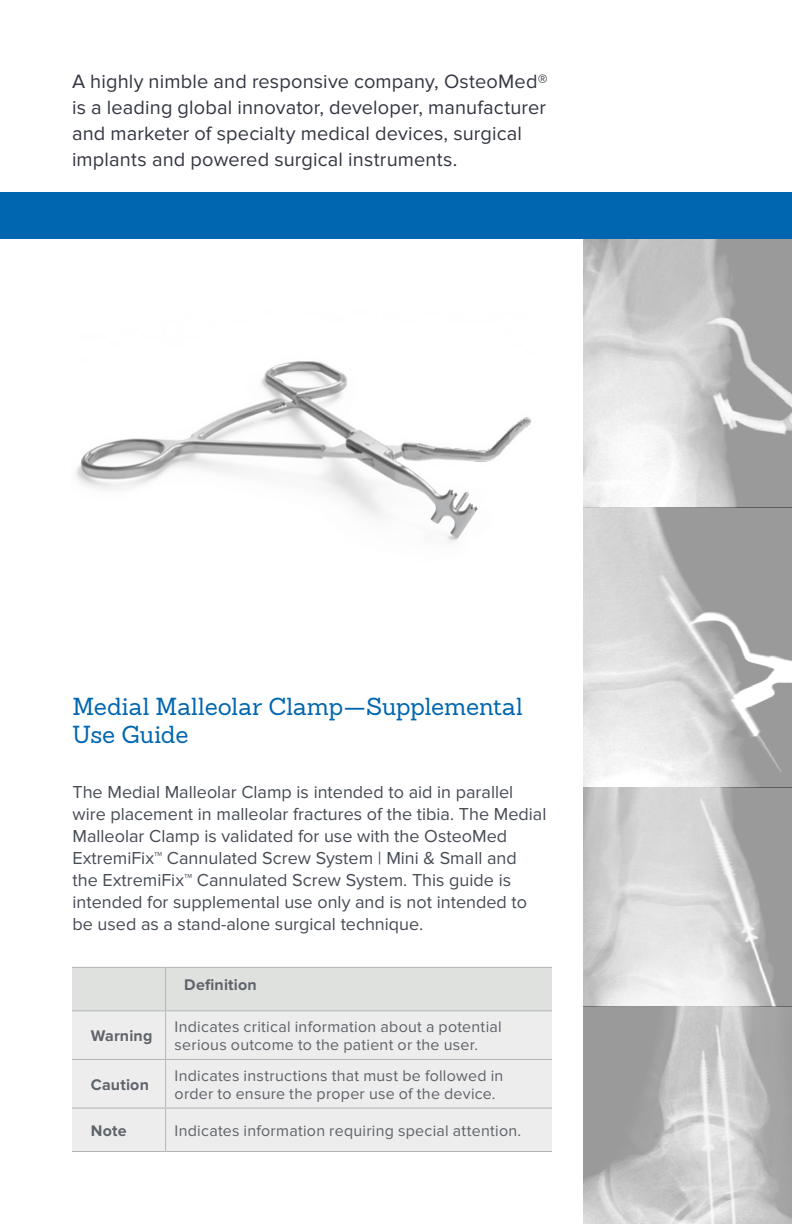
<style>
.page{position:relative;width:792px;height:1224px;background:#fff}
.page>*{position:absolute;margin:0;border:0;box-sizing:border-box;transform-origin:0 0}
.t1{font:24px/28px "Sanchez Slab";color:#0066b0}
.t2{font:20px/26px "Proxima Nova";letter-spacing:.005em;color:#343741}
.t3{font:18px/22px "Proxima Nova";color:#474c55}
.t4{font:16px/18px "Proxima Nova";letter-spacing:.015em;color:#5f636a}
.t5{font:700 16px "Proxima Nova";letter-spacing:.01em;color:#5f636a}
</style>
<div class="page">
<hr style="left:791px;top:0;width:1px;height:1224px;background:#dfe1df">
<div style="left:72px;top:968px;width:480px;height:42px;background:#dfe1df"></div>
<div style="left:72px;top:1011px;width:480px;height:140px;background:#ecedec"></div>
<hr style="left:165px;top:1011px;width:1px;height:48px;background:#b2b5b6">
<hr style="left:72px;top:1059px;width:94px;height:1px;background:#b2b5b6">
<hr style="left:166px;top:1059px;width:386px;height:1px;background:#b2b5b6">
<hr style="left:165px;top:1060px;width:1px;height:48px;background:#b2b5b6">
<hr style="left:72px;top:1108px;width:94px;height:1px;background:#b2b5b6">
<hr style="left:166px;top:1108px;width:386px;height:1px;background:#b2b5b6">
<hr style="left:165px;top:1109px;width:1px;height:42px;background:#b2b5b6">
<hr style="left:72px;top:1151px;width:94px;height:1px;background:#b2b5b6">
<hr style="left:166px;top:1151px;width:386px;height:1px;background:#b2b5b6">
<hr style="left:72px;top:967px;width:94px;height:1px;background:#b2b5b6">
<hr style="left:166px;top:967px;width:386px;height:1px;background:#b2b5b6">
<hr style="left:165px;top:968px;width:1px;height:42px;background:#b2b5b6">
<hr style="left:72px;top:1010px;width:94px;height:1px;background:#b2b5b6">
<hr style="left:166px;top:1010px;width:386px;height:1px;background:#b2b5b6">
<img style="left:76px;top:361px;width:455px;height:181px">
<img style="left:584px;top:239px;width:208px;height:985px">
<div style="left:0;top:192px;width:792px;height:47px;background:#0066b0"></div>
<p class="t2" style="left:72px;top:68px;width:477px">A highly nimble and responsive company, OsteoMed® is a leading global innovator, developer, manufacturer and marketer of specialty medical devices, surgical implants and powered surgical instruments.</p>
<h1 class="t1" style="left:72px;top:692px;width:452px">Medial Malleolar Clamp—Supplemental<br>Use Guide</h1>
<p class="t3" style="left:72px;top:781px;width:476px">The Medial Malleolar Clamp is intended to aid in parallel wire placement in malleolar fractures of the tibia. The Medial Malleolar Clamp is validated for use with the OsteoMed ExtremiFix™ Cannulated Screw System | Mini &amp; Small and the ExtremiFix™ Cannulated Screw System. This guide is intended for supplemental use only and is not intended to be used as a stand-alone surgical technique.</p>
<p class="t5" style="left:184px;top:976px;width:74px">Definition</p>
<p class="t5" style="left:91px;top:1027px;width:63px">Warning</p>
<p class="t4" style="left:175px;top:1018px;width:329px">Indicates critical information about a potential serious outcome to the patient or the user.</p>
<p class="t5" style="left:91px;top:1076px;width:60px">Caution</p>
<p class="t4" style="left:175px;top:1067px;width:330px">Indicates instructions that must be followed in order to ensure the proper use of the device.</p>
<p class="t5" style="left:91px;top:1122px;width:37px">Note</p>
<p class="t4" style="left:175px;top:1122px;width:348px">Indicates information requiring special attention.</p>
</div>
